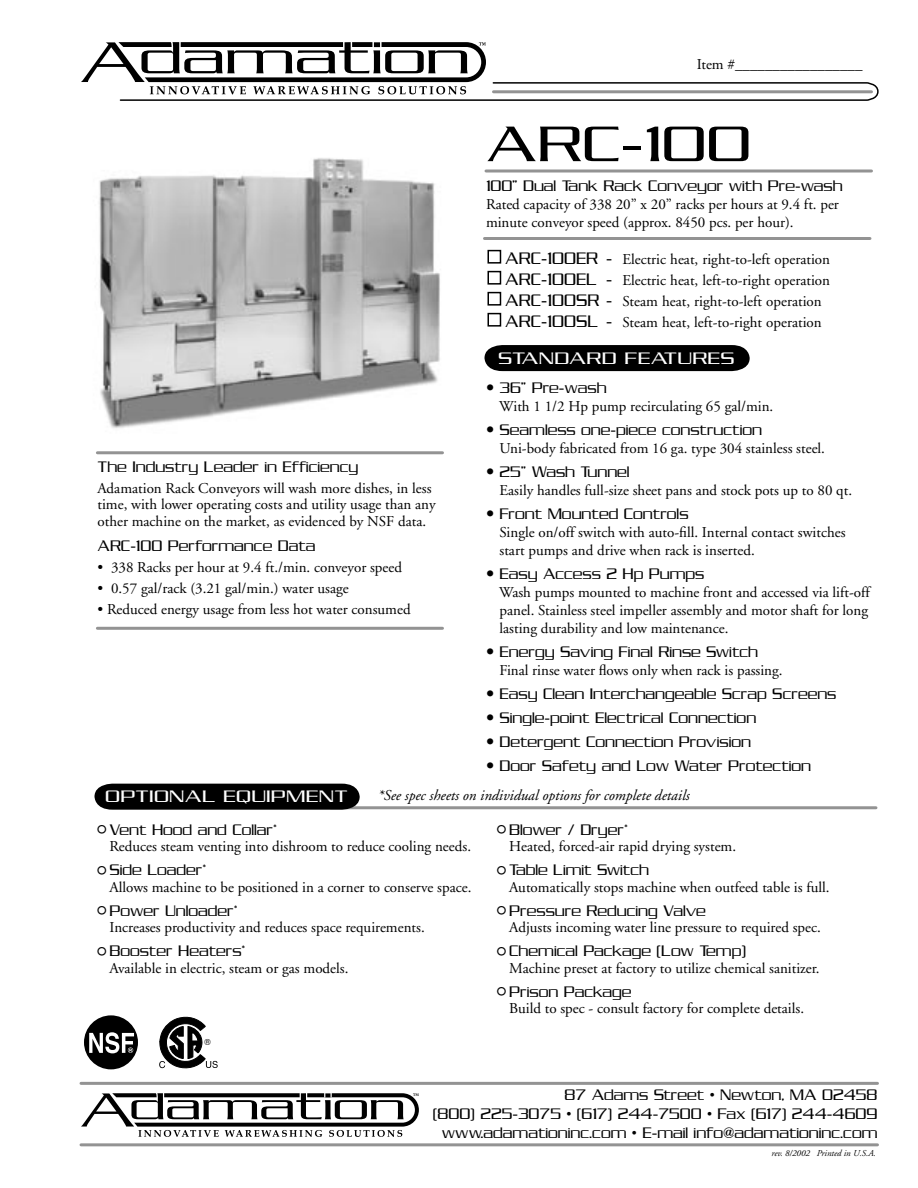
<style>
.page{position:relative;width:918px;height:1188px;background:#fff}
.page>*{position:absolute;margin:0;border:0;box-sizing:border-box;transform-origin:0 0}
.t1{font:300 54px "Serpentine ICG";color:#000;scale:1.25 1}
.t2{font:300 18px "Serpentine ICG";letter-spacing:.01em;color:#fff;scale:1.25 1}
.t3{font:300 16.5px "Serpentine ICG";color:#000}
.t4{font:15px/18px "Adobe Garamond";color:#000}
.t5{font:italic 15px "Adobe Garamond";color:#000}
.t6{font:italic 9px "Adobe Garamond";color:#000}
.t7{font:8.4px "Helvetica";color:#000}
.s1{font-family:"Serpentine ICG";font-weight:300;font-size:18px}
.s2{font-size:27px}
.s3{font-size:36px}
</style>
<div class="page">
<img style="left:99px;top:158px;width:341px;height:271px">
<svg style="left:81px;top:42px;width:798px;height:59px"></svg>
<hr style="left:494px;top:90px;width:378px;height:3px;background:#939393">
<hr style="left:486px;top:170px;width:386px;height:2px;background:#939393">
<hr style="left:484px;top:237px;width:386px;height:3px;background:#939393">
<svg style="left:81px;top:1093px;width:338px;height:44px"></svg>
<hr style="left:81px;top:1143px;width:797px;height:3px;background:#939393">
<hr style="left:81px;top:1082px;width:797px;height:3px;background:#939393">
<svg style="left:484px;top:345px;width:266px;height:26px;background:#080808"></svg>
<svg style="left:84px;top:1015px;width:54px;height:54px"></svg>
<svg style="left:159px;top:1016px;width:59px;height:53px"></svg>
<div style="left:488px;top:250px;width:13px;height:14px;border:2px solid #000"></div>
<div style="left:488px;top:271px;width:13px;height:14px;border:2px solid #000"></div>
<div style="left:488px;top:292px;width:13px;height:14px;border:2px solid #000"></div>
<div style="left:488px;top:313px;width:13px;height:14px;border:2px solid #000"></div>
<hr style="left:97px;top:451px;width:345px;height:3px;background:#939393">
<hr style="left:97px;top:627px;width:345px;height:3px;background:#939393">
<hr style="left:331px;top:806px;width:545px;height:3px;background:#939393">
<div style="left:95px;top:784px;width:265px;height:26px;background:#000"></div>
<p class="t4" style="left:697px;top:56px;width:167px">Item #_________________</p>
<p class="t1" style="left:486px;top:114px;width:214px">ARC-100</p>
<p class="t3" style="left:98px;top:457px;width:263px">The Industry Leader in Efficiency</p>
<p class="t4" style="left:98px;top:479px;width:336px">Adamation Rack Conveyors will wash more dishes, in less</p>
<p class="t4" style="left:98px;top:497px;width:340px;line-height:16.5px">time, with lower operating costs and utility usage than any other machine on the market, as evidenced by NSF data.</p>
<p class="t3" style="left:98px;top:537px;width:220px">ARC-100 Performance Data</p>
<p class="t4" style="left:98px;top:559px;width:306px">• 338 Racks per hour at 9.4 ft./min. conveyor speed</p>
<p class="t4" style="left:98px;top:580px;width:253px">• 0.57 gal/rack (3.21 gal/min.) water usage</p>
<p class="t4" style="left:98px;top:601px;width:315px">• Reduced energy usage from less hot water consumed</p>
<p class="t3" style="left:486px;top:177px;width:358px">100” Dual Tank Rack Conveyor with Pre-wash</p>
<p class="t4" style="left:486px;top:196px;width:354px">Rated capacity of 338 20” x 20” racks per hours at 9.4 ft. per minute conveyor speed (approx. 8450 pcs. per hour).</p>
<p class="t4" style="left:505px;top:250px;width:326px"><span class="s1">ARC-100ER -</span> Electric heat, right-to-left operation</p>
<p class="t4" style="left:505px;top:271px;width:326px"><span class="s1">ARC-100EL -</span> Electric heat, left-to-right operation</p>
<p class="t4" style="left:505px;top:292px;width:318px"><span class="s1">ARC-100SR -</span> Steam heat, right-to-left operation</p>
<p class="t4" style="left:505px;top:313px;width:318px"><span class="s1">ARC-100SL -</span> Steam heat, left-to-right operation</p>
<p class="t2" style="left:498px;top:348px;width:191px">STANDARD FEATURES</p>
<p class="t3" style="left:486px;top:378px;width:122px"><span class="s2">•</span> 36” Pre-wash</p>
<p class="t4" style="left:499px;top:397px;width:276px">With 1 1/2 Hp pump recirculating 65 gal/min.</p>
<p class="t3" style="left:486px;top:420px;width:278px"><span class="s2">•</span> Seamless one-piece construction</p>
<p class="t4" style="left:500px;top:439px;width:327px">Uni-body fabricated from 16 ga. type 304 stainless steel.</p>
<p class="t3" style="left:486px;top:462px;width:145px"><span class="s2">•</span> 25” Wash Tunnel</p>
<p class="t4" style="left:500px;top:481px;width:354px">Easily handles full-size sheet pans and stock pots up to 80 qt.</p>
<p class="t3" style="left:486px;top:504px;width:204px"><span class="s2">•</span> Front Mounted Controls</p>
<p class="t4" style="left:500px;top:523px;width:348px">Single on/off switch with auto-fill. Internal contact switches start pumps and drive when rack is inserted.</p>
<p class="t3" style="left:486px;top:564px;width:220px"><span class="s2">•</span> Easy Access 2 Hp Pumps</p>
<p class="t4" style="left:499px;top:583px;width:372px;text-align:justify">Wash pumps mounted to machine front and accessed via lift-off panel. Stainless steel impeller assembly and motor shaft for long lasting durability and low maintenance.</p>
<p class="t3" style="left:486px;top:642px;width:274px"><span class="s2">•</span> Energy Saving Final Rinse Switch</p>
<p class="t4" style="left:500px;top:661px;width:285px">Final rinse water flows only when rack is passing.</p>
<p class="t3" style="left:486px;top:684px;width:352px"><span class="s2">•</span> Easy Clean Interchangeable Scrap Screens</p>
<p class="t3" style="left:486px;top:708px;width:272px"><span class="s2">•</span> Single-point Electrical Connection</p>
<p class="t3" style="left:486px;top:732px;width:267px"><span class="s2">•</span> Detergent Connection Provision</p>
<p class="t3" style="left:486px;top:756px;width:327px"><span class="s2">•</span> Door Safety and Low Water Protection</p>
<p class="t2" style="left:105px;top:786px;width:196px">OPTIONAL EQUIPMENT</p>
<p class="t5" style="left:378px;top:788px;width:313px">*See spec sheets on individual options for complete details</p>
<p class="t3" style="left:96px;top:820px;width:183px"><span class="s3">°</span>Vent Hood and Collar*</p>
<p class="t4" style="left:110px;top:838px;width:363px">Reduces steam venting into dishroom to reduce cooling needs.</p>
<p class="t3" style="left:96px;top:861px;width:112px"><span class="s3">°</span>Side Loader*</p>
<p class="t4" style="left:110px;top:878px;width:363px">Allows machine to be positioned in a corner to conserve space.</p>
<p class="t3" style="left:96px;top:901px;width:143px"><span class="s3">°</span>Power Unloader*</p>
<p class="t4" style="left:110px;top:919px;width:317px">Increases productivity and reduces space requirements.</p>
<p class="t3" style="left:96px;top:942px;width:151px"><span class="s3">°</span>Booster Heaters*</p>
<p class="t4" style="left:110px;top:959px;width:241px">Available in electric, steam or gas models.</p>
<p class="t7" style="left:204px;top:1037px;width:8px">®</p>
<p class="t3" style="left:496px;top:820px;width:134px"><span class="s3">°</span>Blower / Dryer*</p>
<p class="t4" style="left:509px;top:838px;width:228px">Heated, forced-air rapid drying system.</p>
<p class="t3" style="left:496px;top:861px;width:155px"><span class="s3">°</span>Table Limit Switch</p>
<p class="t4" style="left:509px;top:878px;width:322px">Automatically stops machine when outfeed table is full.</p>
<p class="t3" style="left:496px;top:901px;width:212px"><span class="s3">°</span>Pressure Reducing Valve</p>
<p class="t4" style="left:509px;top:919px;width:313px">Adjusts incoming water line pressure to required spec.</p>
<p class="t3" style="left:496px;top:942px;width:252px"><span class="s3">°</span>Chemical Package (Low Temp)</p>
<p class="t4" style="left:509px;top:959px;width:312px">Machine preset at factory to utilize chemical sanitizer.</p>
<p class="t3" style="left:496px;top:982px;width:137px"><span class="s3">°</span>Prison Package</p>
<p class="t4" style="left:509px;top:1000px;width:296px">Build to spec - consult factory for complete details.</p>
<p class="t3" style="left:565px;top:1086px;width:314px">87 Adams Street • Newton, MA 02458</p>
<p class="t3" style="left:433px;top:1105px;width:446px">(800) 225-3075 • (617) 244-7500 • Fax (617) 244-4609</p>
<p class="t3" style="left:442px;top:1123px;width:437px">www.adamationinc.com • E-mail info@adamationinc.com</p>
<p class="t6" style="left:772px;top:1149px;width:106px">rev. 8/2002 Printed in U.S.A.</p>
</div>
